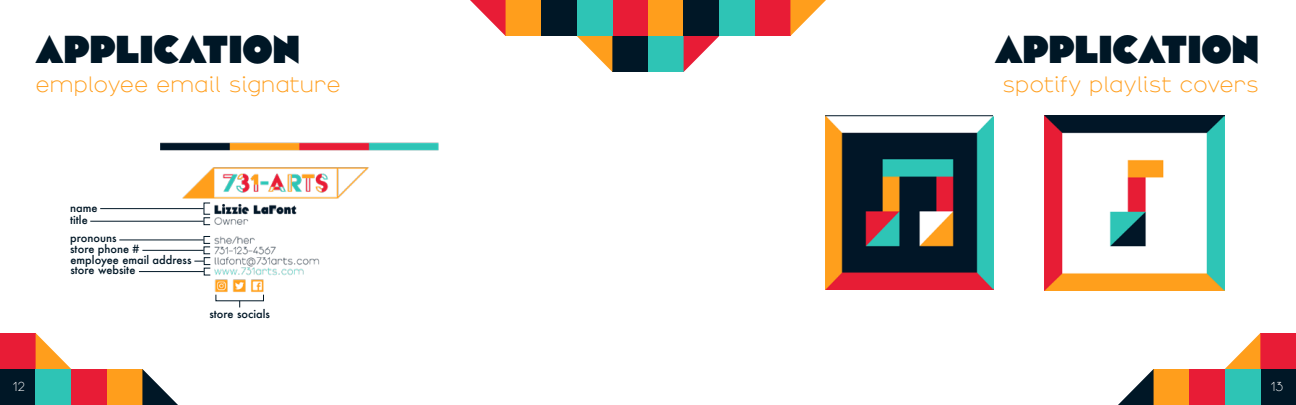
<style>
.page{position:relative;width:1296px;height:405px;background:#fff}
.page>*{position:absolute;margin:0;border:0;box-sizing:border-box;transform-origin:0 0}
.t1{font:900 42px "Arbotek";color:#001726}
.t2{font:300 24px "Arbotek";color:#ff9e1c}
.t3{font:300 14px "Arbotek";color:#fff}
.t4{font:500 11px/10.6px "Futura";color:#001726}
</style>
<div class="page">
<div style="left:1260px;top:333px;width:36px;height:36px;background:#e81c36"></div>
<svg style="left:1225px;top:333px;width:35px;height:36px"></svg>
<div style="left:1154px;top:369px;width:35px;height:36px;background:#ff9e1c"></div>
<svg style="left:1118px;top:369px;width:36px;height:36px"></svg>
<div style="left:1189px;top:369px;width:36px;height:36px;background:#e81c36"></div>
<div style="left:1260px;top:369px;width:36px;height:36px;background:#001726"></div>
<div style="left:1225px;top:369px;width:35px;height:36px;background:#2ec4b5"></div>
<div style="left:648px;top:36px;width:36px;height:36px;background:#2ec4b5"></div>
<svg style="left:684px;top:36px;width:35px;height:36px"></svg>
<div style="left:755px;top:0;width:35px;height:36px;background:#e81c36"></div>
<svg style="left:790px;top:0;width:36px;height:36px"></svg>
<div style="left:719px;top:0;width:36px;height:36px;background:#2ec4b5"></div>
<div style="left:648px;top:0;width:36px;height:36px;background:#ff9e1c"></div>
<div style="left:684px;top:0;width:35px;height:36px;background:#001726"></div>
<div style="left:0;top:333px;width:36px;height:36px;background:#e81c36"></div>
<svg style="left:36px;top:333px;width:35px;height:36px"></svg>
<div style="left:107px;top:369px;width:35px;height:36px;background:#ff9e1c"></div>
<svg style="left:142px;top:369px;width:36px;height:36px"></svg>
<div style="left:71px;top:369px;width:36px;height:36px;background:#e81c36"></div>
<div style="left:0;top:369px;width:36px;height:36px;background:#001726"></div>
<div style="left:36px;top:369px;width:35px;height:36px;background:#2ec4b5"></div>
<div style="left:612px;top:36px;width:36px;height:36px;background:#001726"></div>
<svg style="left:577px;top:36px;width:35px;height:36px"></svg>
<div style="left:506px;top:0;width:35px;height:36px;background:#ff9e1c"></div>
<svg style="left:470px;top:0;width:36px;height:36px"></svg>
<div style="left:541px;top:0;width:36px;height:36px;background:#001726"></div>
<div style="left:612px;top:0;width:36px;height:36px;background:#e81c36"></div>
<div style="left:577px;top:0;width:35px;height:36px;background:#2ec4b5"></div>
<img style="left:161px;top:142px;width:278px;height:165px">
<hr style="left:100px;top:208px;width:104px;height:1px;background:#001726">
<hr style="left:90px;top:221px;width:114px;height:1px;background:#001726">
<div style="left:203px;top:236px;width:8px;height:8px;border:1px solid #001726"></div>
<hr style="left:119px;top:239px;width:85px;height:1px;background:#001726">
<hr style="left:142px;top:250px;width:62px;height:1px;background:#001726">
<div style="left:204px;top:257px;width:7px;height:8px;border:1px solid #001726"></div>
<hr style="left:139px;top:271px;width:65px;height:1px;background:#001726">
<img style="left:825px;top:117px;width:168px;height:173px">
<img style="left:1045px;top:116px;width:180px;height:174px">
<hr style="left:825px;top:116px;width:168px;height:1px;background:#001726">
<h1 class="t1" style="left:36px;top:26px;width:266px">APPLICATION</h1>
<h2 class="t2" style="left:36px;top:71px;width:307px">employee email signature</h2>
<p class="t3" style="left:13px;top:379px;width:13px">12</p>
<p class="t4" style="left:70px;top:201px;width:29px;line-height:12.2px">name title</p>
<p class="t4" style="left:70px;top:233px;width:123px">pronouns<br>store phone #<br>employee email address store website</p>
<p class="t4" style="left:209px;top:308px;width:62px">store socials</p>
<h1 class="t1" style="left:995px;top:26px;width:266px">APPLICATION</h1>
<h2 class="t2" style="left:1003px;top:71px;width:258px">spotify playlist covers</h2>
<p class="t3" style="left:1271px;top:379px;width:14px">13</p>
</div>
